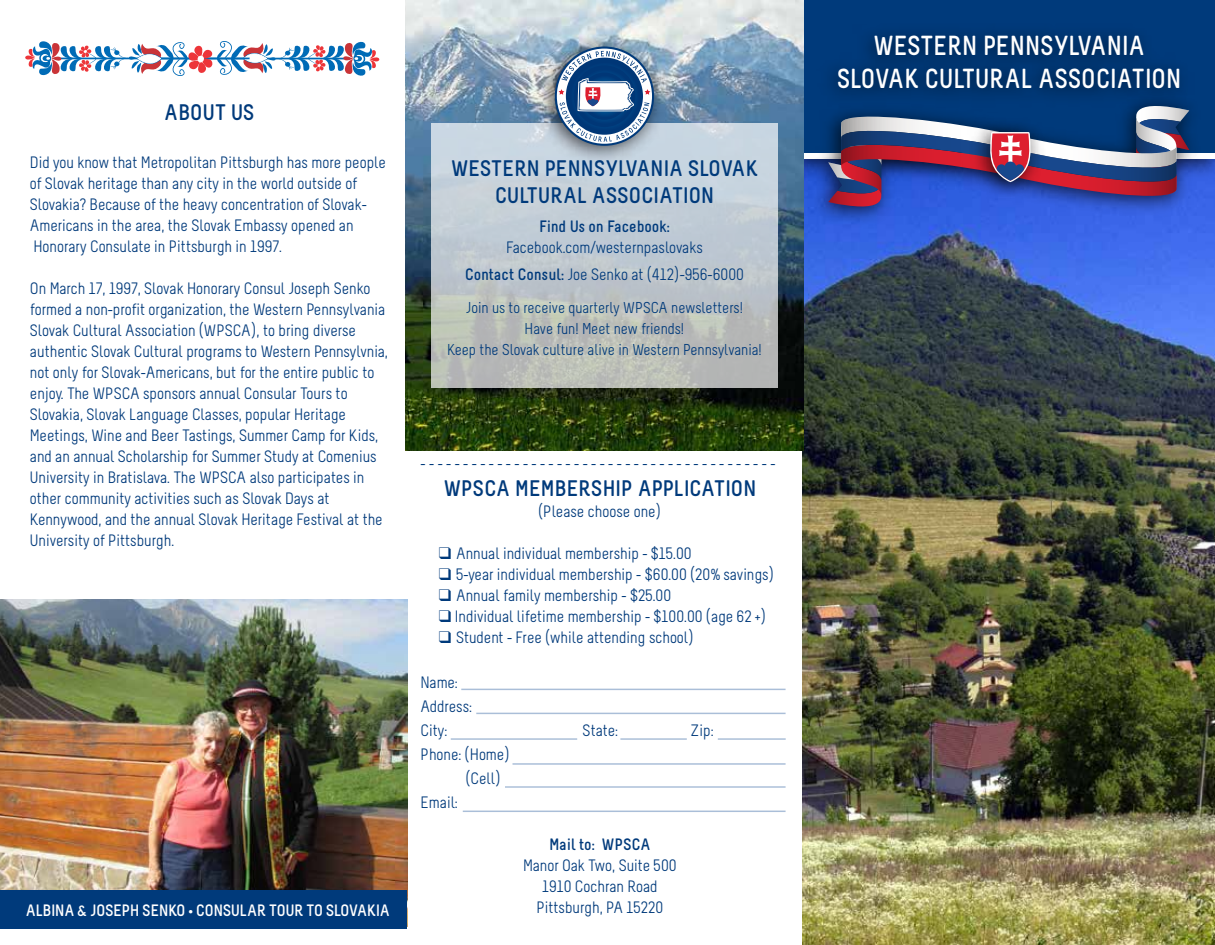
<style>
.page{position:relative;width:1215px;height:945px;background:#fff}
.page>*{position:absolute;margin:0;border:0;box-sizing:border-box;transform-origin:0 0}
.t1{font:700 27.6px/33px "Melbourne";color:#fff;text-align:center;scale:.96 1}
.t2{font:700 22.5px/27px "Melbourne";color:#003a7b;text-align:center}
.t3{font:16.5px/21px "Melbourne";color:#003a7b}
.t4{font:16.5px "Myriad Pro";color:#003a7b}
.t5{font:700 16.5px "Melbourne";letter-spacing:-.015em;color:#fff}
.t6{font:700 16.5px "Melbourne";color:#003a7b}
.t7{font:15.75px/21px "Melbourne";color:#003a7b;text-align:center}
.s1{font-family:"Myriad Pro"}
.s2{font-family:"Myriad Pro";font-weight:400}
.s3{font-weight:700}
.s4{font-family:"Myriad"}
</style>
<div class="page">
<img style="left:803px;top:187px;width:412px;height:758px">
<svg style="left:803px;top:0;width:412px;height:153px;fill:#003878"></svg>
<img style="left:406px;top:0;width:397px;height:450px">
<div style="left:431px;top:123px;width:347px;height:265px;background:linear-gradient(to bottom,#cbdae9,#b6b8b1)"></div>
<svg style="left:25px;top:41px;width:355px;height:35px"></svg>
<hr style="left:461px;top:689px;width:325px;height:1px;background:#2c5e9e">
<hr style="left:451px;top:738px;width:126px;height:2px;background:#2c5e9e">
<hr style="left:620px;top:738px;width:67px;height:2px;background:#2c5e9e">
<hr style="left:718px;top:738px;width:68px;height:2px;background:#2c5e9e">
<hr style="left:476px;top:713px;width:310px;height:1px;background:#2c5e9e">
<hr style="left:463px;top:811px;width:323px;height:1px;background:#2c5e9e">
<hr style="left:512px;top:763px;width:274px;height:2px;background:#2c5e9e">
<hr style="left:505px;top:786px;width:281px;height:2px;background:#2c5e9e">
<img style="left:0;top:599px;width:407px;height:291px">
<div style="left:0;top:890px;width:407px;height:39px;background:#003a7b"></div>
<img style="left:802px;top:85px;width:408px;height:149px">
<svg style="left:828px;top:98px;width:361px;height:116px"></svg>
<img style="left:528px;top:27px;width:147px;height:147px">
<svg style="left:559px;top:38px;width:91px;height:131px"></svg>
<h2 class="t2" style="left:164px;top:100px;width:92px">ABOUT US</h2>
<p class="t3" style="left:30px;top:153px;width:358px">Did you know that Metropolitan Pittsburgh has more people of Slovak heritage than any city in the world outside of Slovakia? Because of the heavy concentration of Slovak<span class="s1">-</span>Americans in the area, the Slovak Embassy opened an Honorary Consulate in Pittsburgh in 1997.</p>
<p class="t3" style="left:30px;top:279px;width:360px">On March 17, 1997, Slovak Honorary Consul Joseph Senko formed a non<span class="s1">-</span>profit organization, the Western Pennsylvania Slovak Cultural Association (WPSCA), to bring diverse authentic Slovak Cultural programs to Western Pennsylvnia, not only for Slovak<span class="s1">-</span>Americans, but for the entire public to enjoy. The WPSCA sponsors annual Consular Tours to Slovakia, Slovak Language Classes, popular Heritage Meetings, Wine and Beer Tastings, Summer Camp for Kids, and an annual Scholarship for Summer Study at Comenius University in Bratislava. The WPSCA also participates in other community activities such as Slovak Days at Kennywood, and the annual Slovak Heritage Festival at the University of Pittsburgh.</p>
<p class="t5" style="left:25px;top:902px;width:366px">ALBINA &amp; JOSEPH SENKO <span class="s2">•</span> CONSULAR TOUR TO SLOVAKIA</p>
<h2 class="t2" style="left:451px;top:156px;width:309px">WESTERN PENNSYLVANIA SLOVAK<br>CULTURAL ASSOCIATION</h2>
<p class="t6" style="left:539px;top:218px;width:132px">Find Us on Facebook:</p>
<p class="t3" style="left:465px;top:234px;width:281px;line-height:27px;text-align:center">Facebook.com/westernpaslovaks<br><span class="s3">Contact Consul:</span> Joe Senko at (412)<span class="s4">-</span>956<span class="s4">-</span>6000</p>
<p class="t7" style="left:447px;top:297px;width:316px">Join us to receive quarterly WPSCA newsletters!<br>Have fun! Meet new friends!<br>Keep the Slovak culture alive in Western Pennsylvania!</p>
<p class="t4" style="left:421px;top:454px;width:356px">------------------------------------------</p>
<h2 class="t2" style="left:443px;top:475px;width:315px">WPSCA MEMBERSHIP APPLICATION</h2>
<p class="t3" style="left:538px;top:501px;width:125px">(Please choose one)</p>
<p class="t3" style="left:439px;top:543px;width:254px">❑ Annual individual membership <span class="s1">-</span> $15.00</p>
<p class="t3" style="left:439px;top:564px;width:337px">❑ 5<span class="s1">-</span>year individual membership <span class="s1">-</span> $60.00 (20% savings)</p>
<p class="t3" style="left:439px;top:585px;width:234px">❑ Annual family membership <span class="s1">-</span> $25.00</p>
<p class="t3" style="left:439px;top:606px;width:329px">❑ Individual lifetime membership <span class="s1">-</span> $100.00 (age 62 +)</p>
<p class="t3" style="left:439px;top:627px;width:256px">❑ Student <span class="s1">-</span> Free (while attending school)</p>
<p class="t3" style="left:421px;top:671px;width:53px;line-height:24px">Name:<br>Address:<br>City:</p>
<p class="t3" style="left:583px;top:720px;width:37px">State:</p>
<p class="t3" style="left:691px;top:720px;width:24px">Zip:</p>
<p class="t3" style="left:421px;top:744px;width:91px">Phone: (Home)</p>
<p class="t3" style="left:466px;top:768px;width:37px">(Cell)</p>
<p class="t3" style="left:421px;top:792px;width:39px">Email:</p>
<p class="t6" style="left:549px;top:836px;width:103px">Mail to: WPSCA</p>
<p class="t3" style="left:523px;top:855px;width:155px;text-align:center">Manor Oak Two, Suite 500<br>1910 Cochran Road<br>Pittsburgh, PA 15220</p>
<h1 class="t1" style="left:837px;top:30px;width:360px">WESTERN PENNSYLVANIA<br>SLOVAK CULTURAL ASSOCIATION</h1>
</div>
